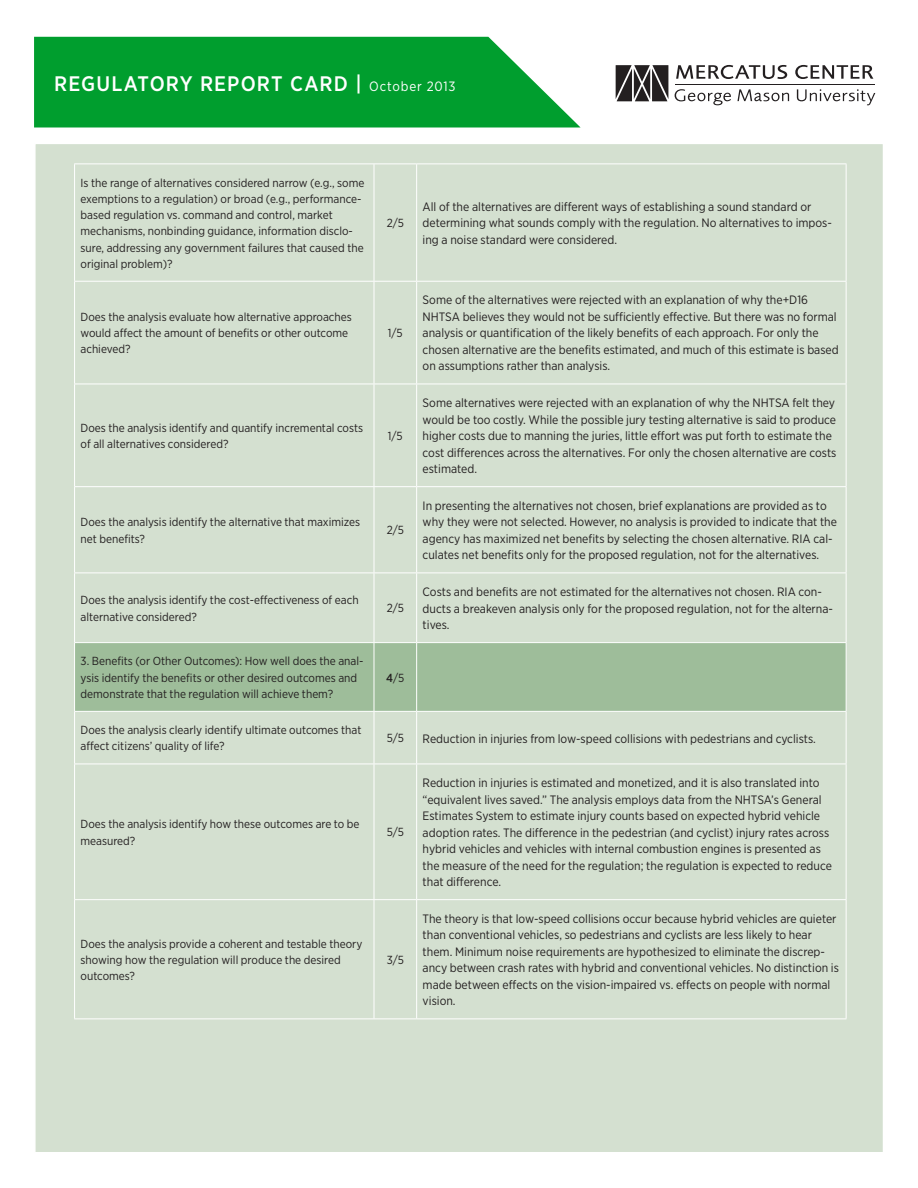
<style>
.page{position:relative;width:918px;height:1188px;background:#fff}
.page>*{position:absolute;margin:0;border:0;box-sizing:border-box;transform-origin:0 0}
.t1{font:500 21px "Gotham Narrow";letter-spacing:.055em;color:#fff}
.BREADTEXT{font:12.15px/16.5px "Gotham Narrow";color:#231f20}
.BREADTEXT-2{font:11.7px/16.2px "Gotham Narrow";color:#231f20}
.s1{font-weight:400;font-size:13.5px}
.s2{font-weight:500}
</style>
<div class="page">
<div style="left:34px;top:143px;width:850px;height:1011px;background:#d4e0d0;border:2px solid #fff"></div>
<svg style="left:34px;top:37px;width:547px;height:91px;fill:#009e2e"></svg>
<svg style="left:676px;top:65px;width:111px;height:14px"></svg>
<svg style="left:795px;top:65px;width:78px;height:14px"></svg>
<svg style="left:675px;top:89px;width:56px;height:16px"></svg>
<svg style="left:737px;top:89px;width:52px;height:12px"></svg>
<svg style="left:797px;top:89px;width:78px;height:16px"></svg>
<hr style="left:675px;top:84px;width:200px;height:1px;background:#231f20">
<svg style="left:616px;top:65px;width:52px;height:36px"></svg>
<div style="left:75px;top:643px;width:771px;height:68px;background:#9ebd9a"></div>
<hr style="left:74px;top:164px;width:300px;height:1px;background:#fff">
<hr style="left:74px;top:164px;width:1px;height:117px;background:#fff">
<hr style="left:374px;top:164px;width:43px;height:1px;background:#fff">
<hr style="left:374px;top:164px;width:1px;height:117px;background:#fff">
<hr style="left:417px;top:164px;width:430px;height:1px;background:#fff">
<hr style="left:416px;top:164px;width:1px;height:117px;background:#fff">
<hr style="left:846px;top:164px;width:1px;height:117px;background:#fff">
<hr style="left:74px;top:281px;width:300px;height:1px;background:#fff">
<hr style="left:74px;top:282px;width:1px;height:102px;background:#fff">
<hr style="left:374px;top:281px;width:43px;height:1px;background:#fff">
<hr style="left:374px;top:282px;width:1px;height:102px;background:#fff">
<hr style="left:417px;top:281px;width:430px;height:1px;background:#fff">
<hr style="left:416px;top:282px;width:1px;height:102px;background:#fff">
<hr style="left:846px;top:282px;width:1px;height:102px;background:#fff">
<hr style="left:74px;top:384px;width:300px;height:1px;background:#fff">
<hr style="left:74px;top:384px;width:1px;height:102px;background:#fff">
<hr style="left:374px;top:384px;width:43px;height:1px;background:#fff">
<hr style="left:374px;top:384px;width:1px;height:102px;background:#fff">
<hr style="left:417px;top:384px;width:430px;height:1px;background:#fff">
<hr style="left:416px;top:384px;width:1px;height:102px;background:#fff">
<hr style="left:846px;top:384px;width:1px;height:102px;background:#fff">
<hr style="left:74px;top:486px;width:300px;height:1px;background:#fff">
<hr style="left:74px;top:487px;width:1px;height:86px;background:#fff">
<hr style="left:374px;top:486px;width:43px;height:1px;background:#fff">
<hr style="left:374px;top:487px;width:1px;height:86px;background:#fff">
<hr style="left:417px;top:486px;width:430px;height:1px;background:#fff">
<hr style="left:416px;top:487px;width:1px;height:86px;background:#fff">
<hr style="left:846px;top:487px;width:1px;height:86px;background:#fff">
<hr style="left:74px;top:573px;width:300px;height:1px;background:#fff">
<hr style="left:74px;top:573px;width:1px;height:69px;background:#fff">
<hr style="left:374px;top:573px;width:43px;height:1px;background:#fff">
<hr style="left:374px;top:573px;width:1px;height:69px;background:#fff">
<hr style="left:417px;top:573px;width:430px;height:1px;background:#fff">
<hr style="left:416px;top:573px;width:1px;height:69px;background:#fff">
<hr style="left:846px;top:573px;width:1px;height:69px;background:#fff">
<hr style="left:74px;top:642px;width:300px;height:1px;background:#fff">
<hr style="left:74px;top:643px;width:1px;height:68px;background:#fff">
<hr style="left:374px;top:642px;width:43px;height:1px;background:#fff">
<hr style="left:374px;top:643px;width:1px;height:68px;background:#fff">
<hr style="left:417px;top:642px;width:430px;height:1px;background:#fff">
<hr style="left:416px;top:643px;width:1px;height:68px;background:#fff">
<hr style="left:846px;top:643px;width:1px;height:68px;background:#fff">
<hr style="left:74px;top:711px;width:300px;height:1px;background:#fff">
<hr style="left:74px;top:712px;width:1px;height:52px;background:#fff">
<hr style="left:374px;top:711px;width:43px;height:1px;background:#fff">
<hr style="left:374px;top:712px;width:1px;height:52px;background:#fff">
<hr style="left:417px;top:711px;width:430px;height:1px;background:#fff">
<hr style="left:416px;top:712px;width:1px;height:52px;background:#fff">
<hr style="left:846px;top:712px;width:1px;height:52px;background:#fff">
<hr style="left:74px;top:764px;width:300px;height:1px;background:#fff">
<hr style="left:74px;top:764px;width:1px;height:135px;background:#fff">
<hr style="left:374px;top:764px;width:43px;height:1px;background:#fff">
<hr style="left:374px;top:764px;width:1px;height:135px;background:#fff">
<hr style="left:417px;top:764px;width:430px;height:1px;background:#fff">
<hr style="left:416px;top:764px;width:1px;height:135px;background:#fff">
<hr style="left:846px;top:764px;width:1px;height:135px;background:#fff">
<hr style="left:74px;top:899px;width:300px;height:1px;background:#fff">
<hr style="left:74px;top:900px;width:1px;height:118px;background:#fff">
<hr style="left:374px;top:899px;width:43px;height:1px;background:#fff">
<hr style="left:374px;top:900px;width:1px;height:118px;background:#fff">
<hr style="left:417px;top:899px;width:430px;height:1px;background:#fff">
<hr style="left:416px;top:900px;width:1px;height:118px;background:#fff">
<hr style="left:846px;top:900px;width:1px;height:118px;background:#fff">
<hr style="left:74px;top:1018px;width:300px;height:1px;background:#fff">
<hr style="left:374px;top:1018px;width:43px;height:1px;background:#fff">
<hr style="left:417px;top:1018px;width:430px;height:1px;background:#fff">
<p class="t1" style="left:54px;top:70px;width:403px">REGULATORY REPORT CARD | <span class="s1">October 2013</span></p>
<p class="BREADTEXT-2" style="left:81px;top:174px;width:285px">Is the range of alternatives considered narrow (e.g., some exemptions to a regulation) or broad (e.g., performance&shy;based regulation vs. command and control, market mechanisms, nonbinding guidance, information disclo&shy;sure, addressing any government failures that caused the original problem)?</p>
<p class="BREADTEXT-2" style="left:81px;top:309px;width:273px">Does the analysis evaluate how alternative approaches would affect the amount of benefits or other outcome achieved?</p>
<p class="BREADTEXT-2" style="left:387px;top:215px;width:19px">2/5</p>
<p class="BREADTEXT-2" style="left:388px;top:325px;width:16px">1/5</p>
<p class="BREADTEXT-2" style="left:81px;top:419px;width:284px">Does the analysis identify and quantify incremental costs of all alternatives considered?</p>
<p class="BREADTEXT-2" style="left:388px;top:428px;width:16px">1/5</p>
<p class="BREADTEXT-2" style="left:81px;top:514px;width:281px">Does the analysis identify the alternative that maximizes net benefits?</p>
<p class="BREADTEXT-2" style="left:387px;top:522px;width:19px">2/5</p>
<p class="BREADTEXT-2" style="left:81px;top:592px;width:280px">Does the analysis identify the cost-effectiveness of each alternative considered?</p>
<p class="BREADTEXT-2" style="left:387px;top:600px;width:19px">2/5</p>
<p class="BREADTEXT-2" style="left:81px;top:653px;width:284px">3. Benefits (or Other Outcomes): How well does the anal&shy;ysis identify the benefits or other desired outcomes and demonstrate that the regulation will achieve them?</p>
<p class="BREADTEXT-2" style="left:386px;top:669px;width:20px"><span class="s2">4</span>/5</p>
<p class="BREADTEXT" style="left:423px;top:198px;width:411px">All of the alternatives are different ways of establishing a sound standard or determining what sounds comply with the regulation. No alternatives to impos&shy;ing a noise standard were considered.</p>
<p class="BREADTEXT" style="left:423px;top:292px;width:418px">Some of the alternatives were rejected with an explanation of why the+D16<br>NHTSA believes they would not be sufficiently effective. But there was no formal analysis or quantification of the likely benefits of each approach. For only the chosen alternative are the benefits estimated, and much of this estimate is based on assumptions rather than analysis.</p>
<p class="BREADTEXT" style="left:423px;top:394px;width:415px">Some alternatives were rejected with an explanation of why the NHTSA felt they would be too costly. While the possible jury testing alternative is said to produce higher costs due to manning the juries, little effort was put forth to estimate the cost differences across the alternatives. For only the chosen alternative are costs estimated.</p>
<p class="BREADTEXT" style="left:423px;top:497px;width:416px">In presenting the alternatives not chosen, brief explanations are provided as to why they were not selected. However, no analysis is provided to indicate that the agency has maximized net benefits by selecting the chosen alternative. RIA cal&shy;culates net benefits only for the proposed regulation, not for the alternatives.</p>
<p class="BREADTEXT" style="left:423px;top:583px;width:412px">Costs and benefits are not estimated for the alternatives not chosen. RIA con&shy;ducts a breakeven analysis only for the proposed regulation, not for the alterna&shy;tives.</p>
<p class="BREADTEXT-2" style="left:81px;top:722px;width:282px">Does the analysis clearly identify ultimate outcomes that affect citizens’ quality of life?</p>
<p class="BREADTEXT-2" style="left:387px;top:730px;width:19px">5/5</p>
<p class="BREADTEXT" style="left:423px;top:730px;width:395px">Reduction in injuries from low-speed collisions with pedestrians and cyclists.</p>
<p class="BREADTEXT-2" style="left:81px;top:816px;width:281px">Does the analysis identify how these outcomes are to be measured?</p>
<p class="BREADTEXT-2" style="left:387px;top:824px;width:19px">5/5</p>
<p class="BREADTEXT-2" style="left:81px;top:935px;width:283px">Does the analysis provide a coherent and testable theory showing how the regulation will produce the desired outcomes?</p>
<p class="BREADTEXT-2" style="left:387px;top:951px;width:19px">3/5</p>
<p class="BREADTEXT" style="left:423px;top:774px;width:411px">Reduction in injuries is estimated and monetized, and it is also translated into “equivalent lives saved.” The analysis employs data from the NHTSA’s General Estimates System to estimate injury counts based on expected hybrid vehicle adoption rates. The difference in the pedestrian (and cyclist) injury rates across hybrid vehicles and vehicles with internal combustion engines is presented as the measure of the need for the regulation; the regulation is expected to reduce that difference.</p>
<p class="BREADTEXT" style="left:423px;top:910px;width:418px">The theory is that low-speed collisions occur because hybrid vehicles are quieter than conventional vehicles, so pedestrians and cyclists are less likely to hear them. Minimum noise requirements are hypothesized to eliminate the discrep&shy;ancy between crash rates with hybrid and conventional vehicles. No distinction is made between effects on the vision-impaired vs. effects on people with normal vision.</p>
</div>
